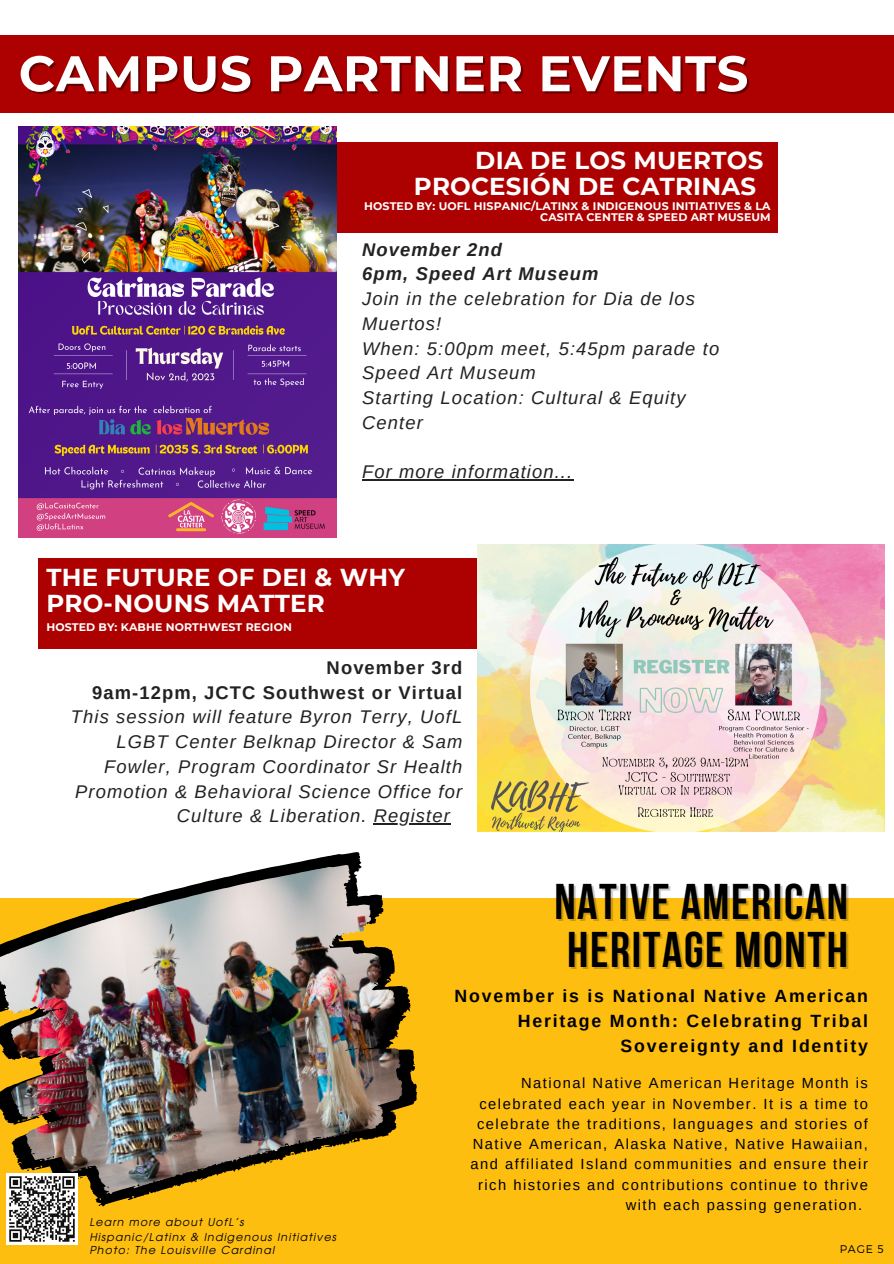
<style>
.page{position:relative;width:894px;height:1264px;background:#fff}
.page>*{position:absolute;margin:0;border:0;box-sizing:border-box;transform-origin:0 0}
.t1{font:700 49.95px/48.3px "Bebas Neue";letter-spacing:.03em;color:#000}
.t2{font:700 49.95px "Montserrat";letter-spacing:.01em;color:#fff}
.t3{font:700 24.45px/25.8px "Montserrat";letter-spacing:.01em;color:#fff;text-align:right}
.t4{font:italic 18.3px/24.8px "Arimo";letter-spacing:.06em;color:#222}
.t5{font:700 18.3px "Arimo";letter-spacing:.06em;color:#222}
.t6{font:italic 700 18.3px "Arimo";letter-spacing:.06em;color:#222}
.t7{font:700 17.7px/24.8px "Arimo";letter-spacing:.1em;color:#000;text-align:right}
.t8{font:14.7px "Arimo";letter-spacing:.1em;color:#000}
.t9{font:300 11.1px "Montserrat";color:#000}
.t10{font:700 10.95px/11.9px "Montserrat";letter-spacing:.01em;color:#fff;text-align:right}
.t11{font:italic 10.95px "Evolventa";letter-spacing:.105em;color:#000}
</style>
<div class="page">
<div style="left:0;top:35px;width:893px;height:78px;background:#ad0000"></div>
<img style="left:0;top:898px;width:893px;height:365px">
<div style="left:309px;top:142px;width:468px;height:90px;background:#ad0000"></div>
<svg style="left:338px;top:867px;width:71px;height:130px"></svg>
<img style="left:329px;top:879px;width:66px;height:120px">
<img style="left:6px;top:1173px;width:71px;height:71px">
<img style="left:19px;top:127px;width:317px;height:410px">
<hr style="left:362px;top:479px;width:211px;height:1px;background:#222">
<div style="left:38px;top:558px;width:468px;height:90px;background:#ad0000"></div>
<hr style="left:373px;top:823px;width:78px;height:1px;background:#222">
<img style="left:477px;top:545px;width:406px;height:286px">
<p class="t2" style="left:19px;top:43px;width:731px">CAMPUS PARTNER EVENTS</p>
<p class="t3" style="left:413px;top:148px;width:351px">DIA DE LOS MUERTOS<br>PROCESIÓN DE CATRINAS</p>
<p class="t10" style="left:364px;top:200px;width:408px">HOSTED BY: UOFL HISPANIC/LATINX &amp; INDIGENOUS INITIATIVES &amp; LA<br>CASITA CENTER &amp; SPEED ART MUSEUM</p>
<p class="t6" style="left:362px;top:239px;width:141px">November 2nd</p>
<p class="t6" style="left:362px;top:264px;width:238px">6pm, Speed Art Museum</p>
<p class="t4" style="left:362px;top:286px;width:334px">Join in the celebration for Dia de los<br>Muertos!</p>
<p class="t4" style="left:362px;top:336px;width:358px">When: 5:00pm meet, 5:45pm parade to<br>Speed Art Museum</p>
<p class="t4" style="left:362px;top:385px;width:325px">Starting Location: Cultural &amp; Equity<br>Center</p>
<p class="t4" style="left:362px;top:460px;width:211px">For more information...</p>
<p class="t3" style="left:46px;top:564px;width:360px;text-align:left">THE FUTURE OF DEI &amp; WHY<br>PRO-NOUNS MATTER</p>
<p class="t10" style="left:46px;top:620px;width:247px">HOSTED BY: KABHE NORTHWEST REGION</p>
<p class="t5" style="left:326px;top:657px;width:137px">November 3rd</p>
<p class="t5" style="left:92px;top:682px;width:371px">9am-12pm, JCTC Southwest or Virtual</p>
<p class="t4" style="left:71px;top:704px;width:392px">This session will feature Byron Terry, UofL</p>
<p class="t4" style="left:117px;top:729px;width:347px">LGBT Center Belknap Director &amp; Sam</p>
<p class="t4" style="left:104px;top:754px;width:359px">Fowler, Program Coordinator Sr Health</p>
<p class="t4" style="left:75px;top:778px;width:388px">Promotion &amp; Behavioral Science Office for</p>
<p class="t4" style="left:177px;top:803px;width:274px">Culture &amp; Liberation. Register</p>
<p class="t11" style="left:89px;top:1217px;width:156px">Learn more about UofL’s</p>
<p class="t11" style="left:89px;top:1232px;width:248px">Hispanic/Latinx &amp; Indigenous Initiatives</p>
<p class="t11" style="left:89px;top:1245px;width:186px">Photo: The Louisville Cardinal</p>
<p class="t1" style="left:554px;top:881px;width:295px">NATIVE AMERICAN<br>HERITAGE MONTH</p>
<p class="t7" style="left:454px;top:983px;width:414px">November is is National Native American<br>Heritage Month: Celebrating Tribal<br>Sovereignty and Identity</p>
<p class="t8" style="left:521px;top:1074px;width:348px">National Native American Heritage Month is</p>
<p class="t8" style="left:479px;top:1095px;width:390px">celebrated each year in November. It is a time to</p>
<p class="t8" style="left:477px;top:1115px;width:392px">celebrate the traditions, languages and stories of</p>
<p class="t8" style="left:472px;top:1135px;width:396px">Native American, Alaska Native, Native Hawaiian,</p>
<p class="t8" style="left:470px;top:1155px;width:399px">and affiliated Island communities and ensure their</p>
<p class="t8" style="left:478px;top:1176px;width:391px">rich histories and contributions continue to thrive</p>
<p class="t8" style="left:625px;top:1196px;width:238px">with each passing generation.</p>
<p class="t9" style="left:839px;top:1241px;width:46px">PAGE 5</p>
</div>
